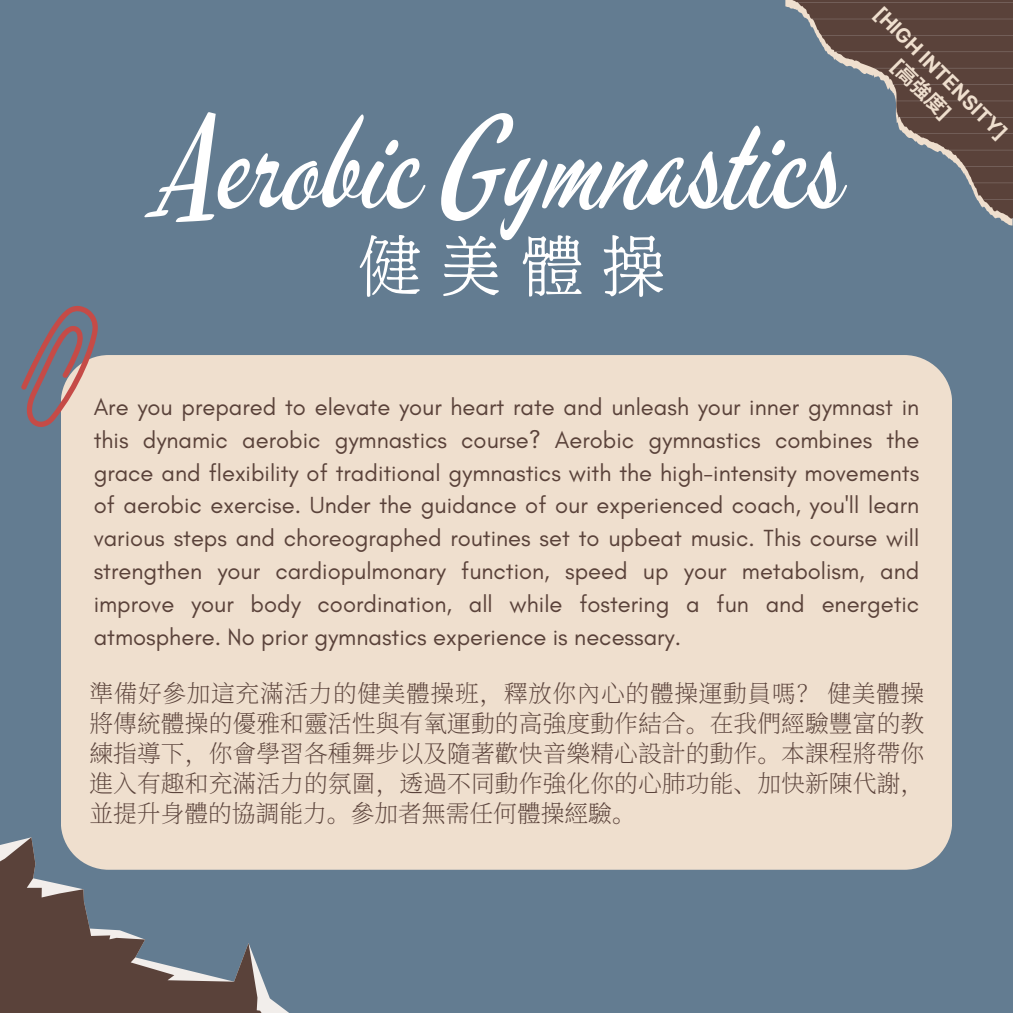
<style>
.page{position:relative;width:1013px;height:1013px;background:#fff}
.page>*{position:absolute;margin:0;border:0;box-sizing:border-box;transform-origin:0 0}
.t1{font:125px "Mervale Script";color:#fff}
.t2{font:68.75px "cw Te X Ming";color:#fff}
.t3{font:23.75px/32.8px "Glacial Indifference";color:#5a423a;text-align:justify}
.t4{font:200 23.75px/30px "Source Han Serif SC";letter-spacing:.005em;color:#5a423a;text-align:justify}
.t5{font:700 20px "Inter";color:#efdfce}
.t6{font:700 20px "Noto Sans CJ Ksc";color:#efdfce}
.s1{font-family:"Inter"}
</style>
<div class="page">
<div style="left:0;top:0;width:1012px;height:1012px;background:#637c91"></div>
<svg style="left:785px;top:0;width:227px;height:220px"></svg>
<svg style="left:797px;top:2px;width:215px;height:1px"></svg>
<svg style="left:812px;top:19px;width:200px;height:1px"></svg>
<svg style="left:821px;top:35px;width:191px;height:1px"></svg>
<svg style="left:835px;top:51px;width:177px;height:1px"></svg>
<svg style="left:873px;top:68px;width:139px;height:1px"></svg>
<svg style="left:893px;top:84px;width:119px;height:1px"></svg>
<svg style="left:896px;top:101px;width:116px;height:1px"></svg>
<svg style="left:898px;top:117px;width:114px;height:1px"></svg>
<svg style="left:915px;top:133px;width:97px;height:1px"></svg>
<svg style="left:948px;top:150px;width:64px;height:1px"></svg>
<svg style="left:964px;top:166px;width:48px;height:1px"></svg>
<svg style="left:973px;top:183px;width:39px;height:1px"></svg>
<svg style="left:982px;top:199px;width:30px;height:1px"></svg>
<svg style="left:0;top:837px;width:322px;height:175px"></svg>
<div style="left:61px;top:355px;width:890px;height:514px;background:#efdfce"></div>
<svg style="left:21px;top:306px;width:93px;height:131px"></svg>
<p class="t1" style="left:167px;top:84px;width:680px">Aerobic Gymnastics</p>
<p class="t2" style="left:358px;top:233px;width:308px">健美體操</p>
<p class="t5" style="left:886px;top:1px;width:180px;rotate:45deg">[HIGH INTENSITY]</p>
<h1 class="t6" style="left:905px;top:51px;width:78px;rotate:45deg"><span class="s1">[</span>高強度<span class="s1">]</span></h1>
<h2 class="t3" style="left:94px;top:390px;width:827px">Are you prepared to elevate your heart rate and unleash your inner gymnast in this dynamic aerobic gymnastics course? Aerobic gymnastics combines the grace and flexibility of traditional gymnastics with the high-intensity movements of aerobic exercise. Under the guidance of our experienced coach, you'll learn various steps and choreographed routines set to upbeat music. This course will strengthen your cardiopulmonary function, speed up your metabolism, and improve your body coordination, all while fostering a fun and energetic atmosphere. No prior gymnastics experience is necessary.</h2>
<p class="t4" style="left:89px;top:676px;width:836px">準備好參加這充滿活力的健美體操班，釋放你內心的體操運動員嗎？健美體操將傳統體操的優雅和靈活性與有氧運動的高強度動作結合。在我們經驗豐富的教練指導下，你會學習各種舞步以及隨著歡快音樂精心設計的動作。本課程將帶你進入有趣和充滿活力的氛圍，透過不同動作強化你的心肺功能、加快新陳代謝，並提升身體的協調能力。參加者無需任何體操經驗。</p>
</div>
